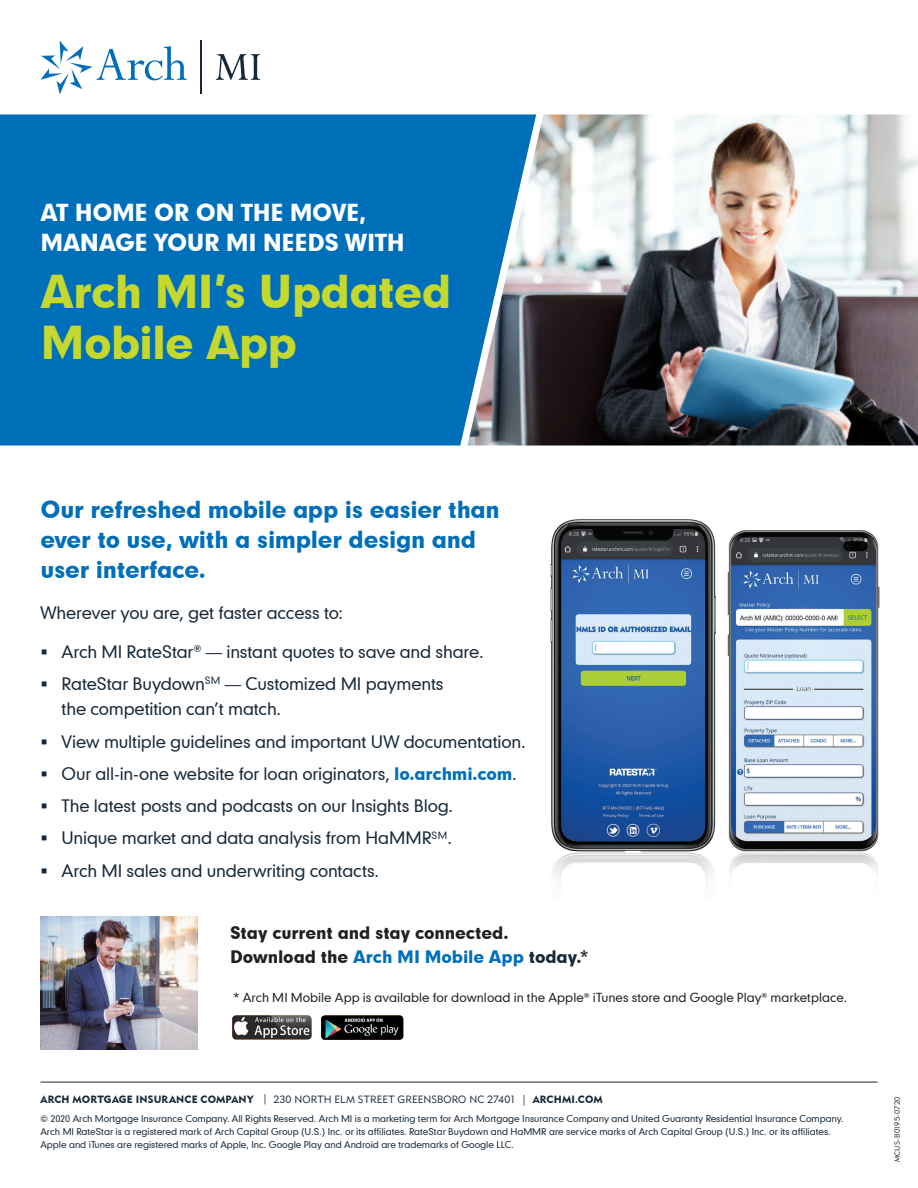
<style>
.page{position:relative;width:918px;height:1188px;background:#fff}
.page>*{position:absolute;margin:0;border:0;box-sizing:border-box;transform-origin:0 0}
.t1{font:43.5px/51px "Geometric 706 BT Black B";letter-spacing:-.025em;color:#c4d82d}
.Body{font:22.5px/30px "Geometric 706 BT Black B";letter-spacing:-.015em;color:#006fba}
.t2{font:22.5px/30px "Geometric 706 BT Black B";letter-spacing:-.02em;color:#fff}
.Body-2{font:16.5px/25.5px "Geometric 706 BT Medium B";letter-spacing:-.01em;color:#172938}
.Body-3{font:16.5px/24px "Geometric 706 BT Black B";letter-spacing:-.01em;color:#231f20}
.Body-4{font:12px "Geometric 706 BT Medium B";letter-spacing:.005em;color:#231f20}
.t3{font:10.5px "Geometric 415 BT Black A";letter-spacing:.015em;color:#172938}
.t4{font:9px/12.8px "Geometric 706 BT Medium B";letter-spacing:-.005em;color:#172938}
.t5{font:7.5px "Geometric 415 BT Lite A";letter-spacing:.005em;color:#172938}
.s1{font-family:"Geometric 706 BT Black B";color:#006fba}
.s2{color:#006fba}
.s3{color:#172938}
.s4{font-family:"Geometric 415 BT Lite A"}
</style>
<div class="page">
<svg style="left:40px;top:41px;width:147px;height:54px"></svg>
<hr style="left:201px;top:40px;width:1px;height:54px;background:#172938">
<svg style="left:216px;top:54px;width:44px;height:26px"></svg>
<hr style="left:40px;top:1082px;width:838px;height:1px;background:#172938">
<img style="left:550px;top:519px;width:330px;height:359px">
<div style="left:0;top:114px;width:467px;height:332px;background:#006fba"></div>
<img style="left:467px;top:114px;width:451px;height:332px">
<img style="left:40px;top:917px;width:158px;height:133px">
<img style="left:321px;top:1015px;width:82px;height:25px">
<img style="left:232px;top:1015px;width:80px;height:24px">
<p class="t2" style="left:40px;top:196px;width:366px">AT HOME OR ON THE MOVE,<br>MANAGE YOUR MI NEEDS WITH</p>
<p class="t1" style="left:40px;top:265px;width:412px">Arch MI’s Updated<br>Mobile App</p>
<p class="Body" style="left:40px;top:494px;width:461px">Our refreshed mobile app is easier than ever to use, with a simpler design and user interface.</p>
<p class="Body-2" style="left:40px;top:599px;width:304px">Wherever you are, get faster access to:</p>
<p class="Body-2" style="left:62px;top:638px;width:424px">Arch MI RateStar<sup>®</sup> — instant quotes to save and share.</p>
<p class="Body-2" style="left:62px;top:671px;width:384px">RateStar Buydown<sup>SM</sup> — Customized MI payments the competition can’t match.</p>
<p class="Body-2" style="left:62px;top:728px;width:466px">View multiple guidelines and important UW documentation.</p>
<p class="Body-2" style="left:62px;top:761px;width:457px">Our all-in-one website for loan originators, <span class="s1">lo.archmi.com</span>.</p>
<p class="Body-2" style="left:62px;top:793px;width:393px">The latest posts and podcasts on our Insights Blog.</p>
<p class="Body-2" style="left:62px;top:825px;width:392px">Unique market and data analysis from HaMMR<sup>SM</sup>.</p>
<p class="Body-2" style="left:62px;top:857px;width:319px">Arch MI sales and underwriting contacts.</p>
<p class="Body-3" style="left:230px;top:921px;width:360px">Stay current and stay connected.<br>Download the <span class="s2">Arch MI Mobile App</span> <span class="s3">today.</span>*</p>
<p class="Body-4" style="left:234px;top:990px;width:615px">* Arch MI Mobile App is available for download in the Apple<sup>®</sup> iTunes store and Google Play<sup>®</sup> marketplace.</p>
<p class="t3" style="left:40px;top:1092px;width:564px">ARCH MORTGAGE INSURANCE COMPANY <span class="s4">| 230 NORTH ELM STREET GREENSBORO NC 27401 |</span> ARCHMI.COM</p>
<p class="t4" style="left:40px;top:1112px;width:805px">© 2020 Arch Mortgage Insurance Company. All Rights Reserved. Arch MI is a marketing term for Arch Mortgage Insurance Company and United Guaranty Residential Insurance Company.<br>Arch MI RateStar is a registered mark of Arch Capital Group (U.S.) Inc. or its affiliates. RateStar Buydown and HaMMR are service marks of Arch Capital Group (U.S.) Inc. or its affiliates.<br>Apple and iTunes are registered marks of Apple, Inc. Google Play and Android are trademarks of Google LLC.</p>
<p class="t5" style="left:892px;top:1162px;width:67px;rotate:-90deg">MCUS-B0195-0720</p>
</div>
